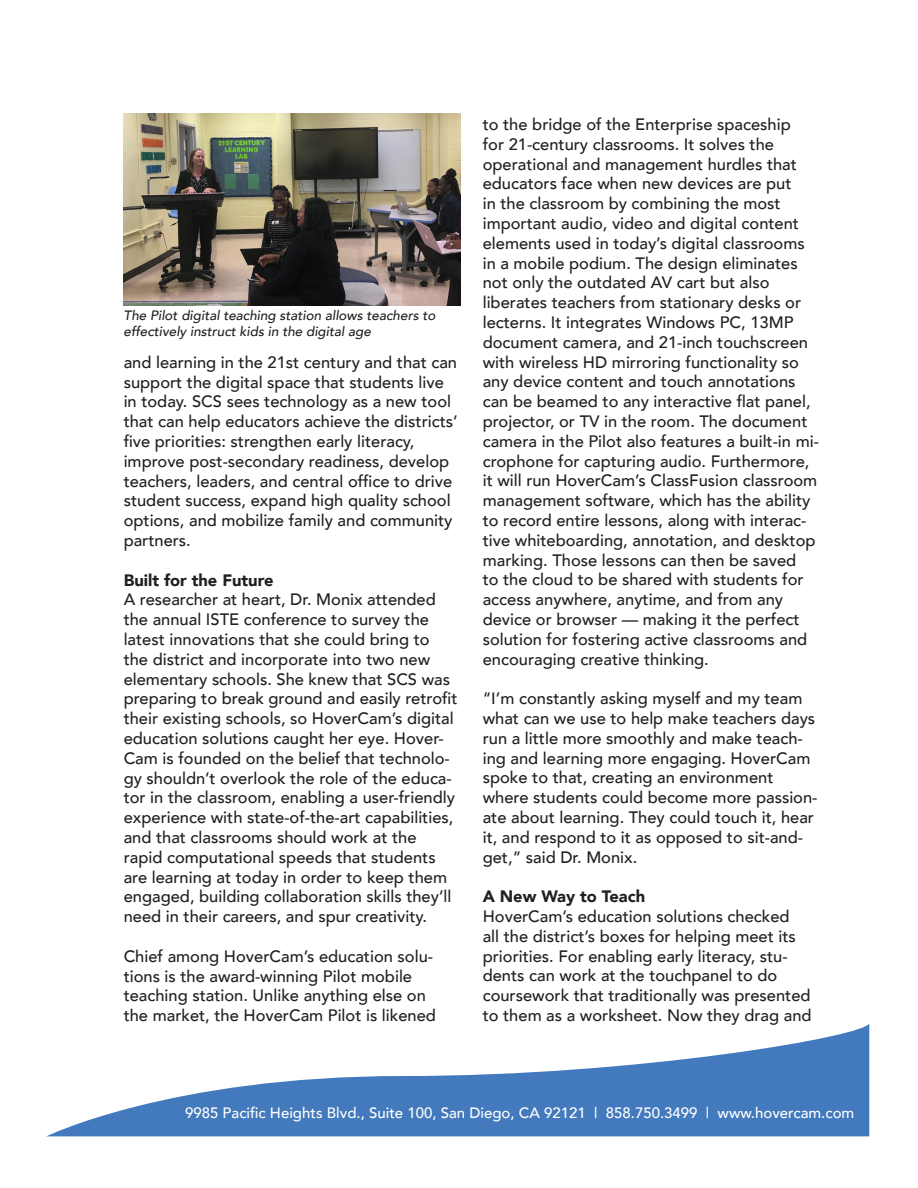
<style>
.page{position:relative;width:918px;height:1188px;background:#fff}
.page>*{position:absolute;margin:0;border:0;box-sizing:border-box;transform-origin:0 0}
.t1{font:500 16.5px/19.8px "Avenir";color:#231f20}
.t2{font:900 16.5px "Avenir";color:#231f20}
.case_study{font:500 15px "Avenir";color:#fff}
.t3{font:italic 500 13.5px/16.2px "Avenir";color:#231f20}
</style>
<div class="page">
<svg style="left:47px;top:1024px;width:822px;height:112px;fill:#4379bd"></svg>
<img style="left:124px;top:113px;width:336px;height:193px">
<p class="t3" style="left:124px;top:307px;width:313px">The Pilot digital teaching station allows teachers to effectively instruct kids in the digital age</p>
<p class="t1" style="left:124px;top:351px;width:336px">and learning in the 21st century and that can support the digital space that students live in today. SCS sees technology as a new tool that can help educators achieve the districts’ five priorities: strengthen early literacy, improve post-secondary readiness, develop teachers, leaders, and central office to drive student success, expand high quality school options, and mobilize family and community partners.</p>
<p class="t2" style="left:124px;top:566px;width:151px">Built for the Future</p>
<p class="t1" style="left:124px;top:589px;width:335px">A researcher at heart, Dr. Monix attended the annual ISTE conference to survey the latest innovations that she could bring to the district and incorporate into two new elementary schools. She knew that SCS was preparing to break ground and easily retrofit their existing schools, so HoverCam’s digital education solutions caught her eye. Hover-Cam is founded on the belief that technolo&shy;gy shouldn’t overlook the role of the educa&shy;tor in the classroom, enabling a user-friendly experience with state-of-the-art capabilities, and that classrooms should work at the rapid computational speeds that students are learning at today in order to keep them engaged, building collaboration skills they’ll need in their careers, and spur creativity.</p>
<p class="t1" style="left:124px;top:945px;width:314px">Chief among HoverCam’s education solu&shy;tions is the award-winning Pilot mobile teaching station. Unlike anything else on the market, the HoverCam Pilot is likened</p>
<p class="t1" style="left:483px;top:113px;width:338px">to the bridge of the Enterprise spaceship<br>for 21-century classrooms. It solves the operational and management hurdles that educators face when new devices are put<br>in the classroom by combining the most important audio, video and digital content elements used in today’s digital classrooms in a mobile podium. The design eliminates not only the outdated AV cart but also liberates teachers from stationary desks or lecterns. It integrates Windows PC, 13MP document camera, and 21-inch touchscreen with wireless HD mirroring functionality so any device content and touch annotations can be beamed to any interactive flat panel, projector, or TV in the room. The document camera in the Pilot also features a built-in mi&shy;crophone for capturing audio. Furthermore, it will run HoverCam’s ClassFusion classroom management software, which has the ability to record entire lessons, along with interac&shy;tive whiteboarding, annotation, and desktop marking. Those lessons can then be saved<br>to the cloud to be shared with students for access anywhere, anytime, and from any device or browser — making it the perfect solution for fostering active classrooms and encouraging creative thinking.</p>
<p class="t1" style="left:483px;top:688px;width:336px">“I’m constantly asking myself and my team what can we use to help make teachers days run a little more smoothly and make teach&shy;ing and learning more engaging. HoverCam spoke to that, creating an environment where students could become more passion&shy;ate about learning. They could touch it, hear it, and respond to it as opposed to sit-and&shy;get,” said Dr. Monix.</p>
<p class="t2" style="left:483px;top:882px;width:164px">A New Way to Teach</p>
<p class="t1" style="left:483px;top:905px;width:330px">HoverCam’s education solutions checked<br>all the district’s boxes for helping meet its priorities. For enabling early literacy, stu&shy;dents can work at the touchpanel to do coursework that traditionally was presented to them as a worksheet. Now they drag and</p>
<p class="case_study" style="left:185px;top:1100px;width:671px">9985 Pacific Heights Blvd., Suite 100, San Diego, CA 92121 | 858.750.3499 | www.hovercam.com</p>
</div>
